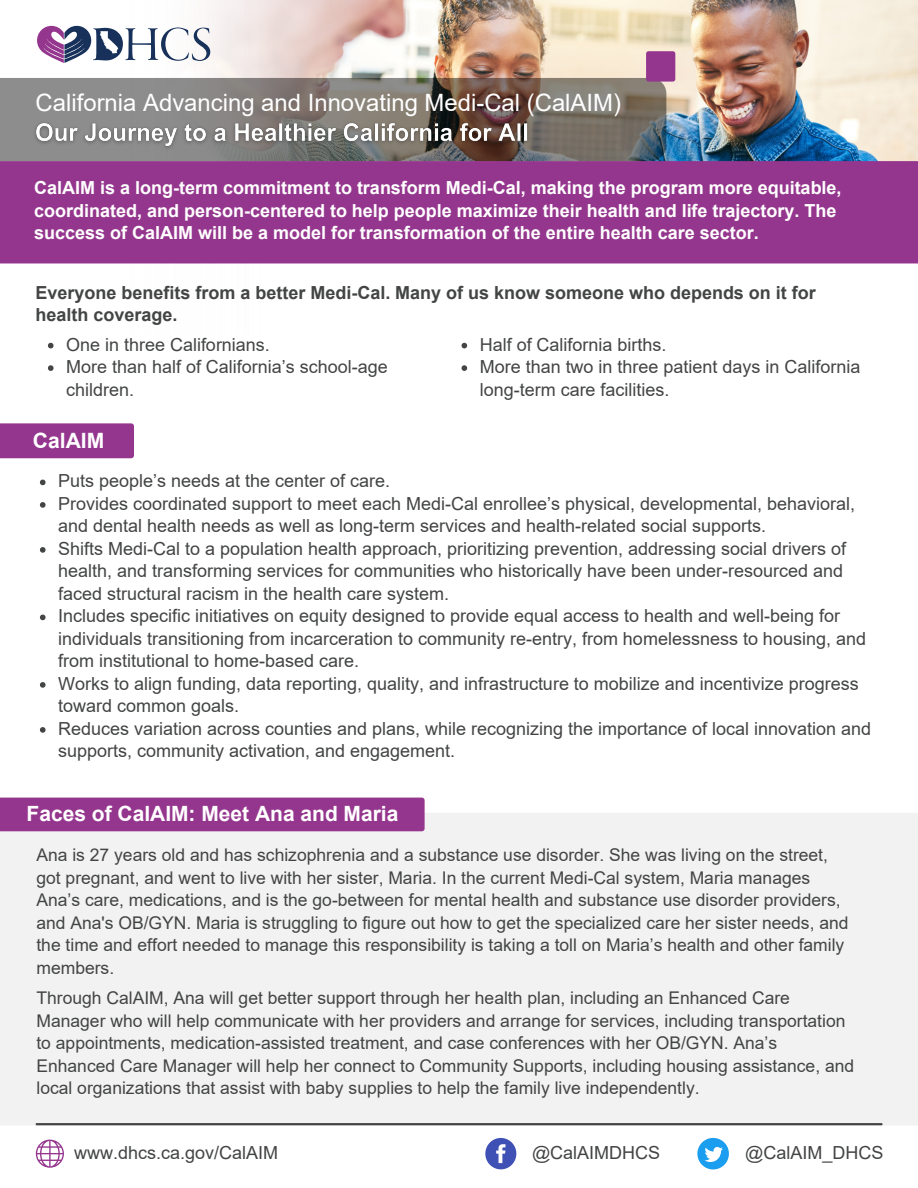
<style>
.page{position:relative;width:918px;height:1188px;background:#fff}
.page>*{position:absolute;margin:0;border:0;box-sizing:border-box;transform-origin:0 0}
.t1{font:23.85px "Arial";color:#fff}
.t2{font:700 21.15px "Arial";color:#fff}
.t3{font:700 21px "Arial";color:#fff}
.t4{font:18px/22.5px "Arial";color:#434444}
.t5{font:700 18px/22.5px "Arial";color:#fff}
.t6{font:700 18px/22.5px "Arial";color:#434444}
.t7{font:17.55px/22.5px "Arial";color:#434444}
</style>
<div class="page">
<div style="left:0;top:813px;width:918px;height:313px;background:#f2f2f2"></div>
<hr style="left:37px;top:1123px;width:845px;height:2px;background:#434444">
<img style="left:438px;top:0;width:480px;height:161px">
<img style="left:129px;top:0;width:309px;height:264px">
<svg style="left:37px;top:26px;width:173px;height:37px"></svg>
<svg style="left:0;top:78px;width:666px;height:83px;background:#7c7772"></svg>
<div style="left:646px;top:51px;width:29px;height:31px;background:#95368e;border-radius:3px"></div>
<div style="left:0;top:423px;width:134px;height:35px;background:#95368e"></div>
<div style="left:0;top:161px;width:918px;height:102px;background:#95368e"></div>
<svg style="left:48px;top:343px;width:6px;height:5px"></svg>
<svg style="left:48px;top:365px;width:6px;height:6px"></svg>
<svg style="left:462px;top:343px;width:5px;height:5px"></svg>
<svg style="left:462px;top:365px;width:5px;height:6px"></svg>
<svg style="left:40px;top:480px;width:6px;height:5px"></svg>
<svg style="left:40px;top:502px;width:6px;height:6px"></svg>
<svg style="left:40px;top:547px;width:6px;height:6px"></svg>
<svg style="left:40px;top:615px;width:6px;height:5px"></svg>
<svg style="left:40px;top:682px;width:6px;height:6px"></svg>
<svg style="left:40px;top:727px;width:6px;height:6px"></svg>
<div style="left:0;top:798px;width:425px;height:33px;background:#95368e"></div>
<svg style="left:485px;top:1138px;width:31px;height:31px"></svg>
<svg style="left:697px;top:1138px;width:32px;height:31px"></svg>
<svg style="left:36px;top:1140px;width:28px;height:28px"></svg>
<img style="left:29px;top:112px;width:507px;height:42px">
<h1 class="t1" style="left:36px;top:90px;width:587px">California Advancing and Innovating Medi-Cal (CalAIM)</h1>
<p class="t5" style="left:34px;top:177px;width:809px">CalAIM is a long-term commitment to transform Medi-Cal, making the program more equitable, coordinated, and person-centered to help people maximize their health and life trajectory. The success of CalAIM will be a model for transformation of the entire health care sector.</p>
<p class="t6" style="left:36px;top:281px;width:782px">Everyone benefits from a better Medi-Cal. Many of us know someone who depends on it for health coverage.</p>
<p class="t4" style="left:66px;top:333px;width:205px">One in three Californians.</p>
<p class="t4" style="left:66px;top:356px;width:323px">More than half of California’s school-age children.</p>
<p class="t4" style="left:480px;top:333px;width:188px">Half of California births.</p>
<p class="t4" style="left:480px;top:356px;width:382px">More than two in three patient days in California long-term care facilities.</p>
<h2 class="t2" style="left:33px;top:428px;width:73px">CalAIM</h2>
<p class="t4" style="left:58px;top:470px;width:333px">Puts people’s needs at the center of care.</p>
<p class="t4" style="left:58px;top:492px;width:798px">Provides coordinated support to meet each Medi-Cal enrollee’s physical, developmental, behavioral, and dental health needs as well as long-term services and health-related social supports.</p>
<p class="t4" style="left:58px;top:537px;width:789px">Shifts Medi-Cal to a population health approach, prioritizing prevention, addressing social drivers of health, and transforming services for communities who historically have been under-resourced and faced structural racism in the health care system.</p>
<p class="t4" style="left:58px;top:605px;width:809px">Includes specific initiatives on equity designed to provide equal access to health and well-being for individuals transitioning from incarceration to community re-entry, from homelessness to housing, and from institutional to home-based care.</p>
<p class="t4" style="left:58px;top:672px;width:802px">Works to align funding, data reporting, quality, and infrastructure to mobilize and incentivize progress toward common goals.</p>
<p class="t4" style="left:58px;top:717px;width:815px">Reduces variation across counties and plans, while recognizing the importance of local innovation and supports, community activation, and engagement.</p>
<h2 class="t3" style="left:27px;top:802px;width:373px">Faces of CalAIM: Meet Ana and Maria</h2>
<p class="t7" style="left:36px;top:844px;width:814px">Ana is 27 years old and has schizophrenia and a substance use disorder. She was living on the street, got pregnant, and went to live with her sister, Maria. In the current Medi-Cal system, Maria manages Ana’s care, medications, and is the go-between for mental health and substance use disorder providers, and Ana's OB/GYN. Maria is struggling to figure out how to get the specialized care her sister needs, and the time and effort needed to manage this responsibility is taking a toll on Maria’s health and other family members.</p>
<p class="t7" style="left:36px;top:987px;width:819px">Through CalAIM, Ana will get better support through her health plan, including an Enhanced Care Manager who will help communicate with her providers and arrange for services, including transportation to appointments, medication-assisted treatment, and case conferences with her OB/GYN. Ana’s Enhanced Care Manager will help her connect to Community Supports, including housing assistance, and local organizations that assist with baby supplies to help the family live independently.</p>
<p class="t4" style="left:74px;top:1142px;width:205px">www.dhcs.ca.gov/CalAIM</p>
<p class="t4" style="left:532px;top:1142px;width:130px">@CalAIMDHCS</p>
<p class="t4" style="left:745px;top:1142px;width:140px">@CalAIM_DHCS</p>
</div>
